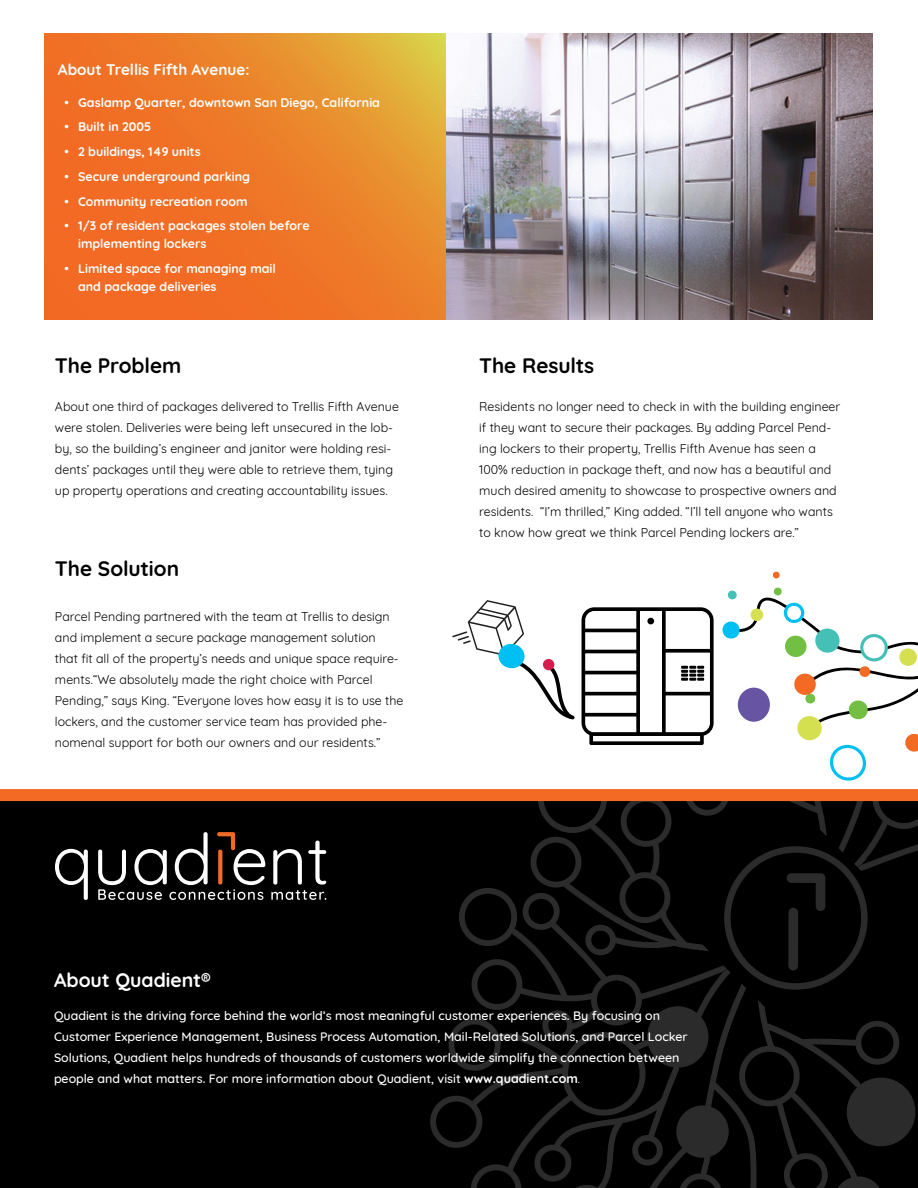
<style>
.page{position:relative;width:918px;height:1188px;background:#fff}
.page>*{position:absolute;margin:0;border:0;box-sizing:border-box;transform-origin:0 0}
.Body_Copy_-_Quicksan{font:700 20.85px "Quicksand";letter-spacing:-.005em;color:#000}
.Quotes-bold_14pt{font:700 19.5px "Quicksand";color:#fff}
.Body_Copy_-_Quicksan-2{font:700 15.3px "Quicksand";color:#fff}
.Body_Copy_-_Quicksan-3{font:12.45px/21px "Quicksand";color:#000}
.Body_Copy_-_Quicksan-4{font:500 12.45px/21px "Quicksand";color:#fff}
.t1{font:700 12.45px/18px "Quicksand";color:#fff}
.s1{font-weight:700}
.s2{font-weight:400}
</style>
<div class="page">
<div style="left:0;top:794px;width:918px;height:394px;background:#000"></div>
<div style="left:0;top:789px;width:918px;height:12px;background:#f26a24"></div>
<svg style="left:44px;top:34px;width:403px;height:286px;background:#ed7d2a"></svg>
<img style="left:447px;top:34px;width:426px;height:286px">
<svg style="left:429px;top:571px;width:489px;height:617px"></svg>
<svg style="left:55px;top:849px;width:33px;height:51px"></svg>
<svg style="left:98px;top:832px;width:167px;height:68px"></svg>
<svg style="left:271px;top:841px;width:55px;height:59px"></svg>
<p class="Body_Copy_-_Quicksan-2" style="left:58px;top:57px;width:193px">About Trellis Fifth Avenue:</p>
<p class="t1" style="left:65px;top:92px;width:317px">• Gaslamp Quarter, downtown San Diego, California</p>
<p class="t1" style="left:65px;top:117px;width:88px">• Built in 2005</p>
<p class="t1" style="left:65px;top:142px;width:138px">• 2 buildings, 149 units</p>
<p class="t1" style="left:65px;top:166px;width:187px">• Secure underground parking</p>
<p class="t1" style="left:65px;top:191px;width:184px">• Community recreation room</p>
<p class="t1" style="left:78px;top:216px;width:233px;text-indent:-14px">• 1/3 of resident packages stolen before implementing lockers</p>
<p class="t1" style="left:78px;top:259px;width:199px;text-indent:-14px">• Limited space for managing mail and package deliveries</p>
<p class="Body_Copy_-_Quicksan" style="left:55px;top:348px;width:128px">The Problem</p>
<p class="Body_Copy_-_Quicksan-3" style="left:55px;top:395px;width:346px">About one third of packages delivered to Trellis Fifth Avenue were stolen. Deliveries were being left unsecured in the lob&shy;by, so the building’s engineer and janitor were holding resi&shy;dents’ packages until they were able to retrieve them, tying up property operations and creating accountability issues.</p>
<p class="Body_Copy_-_Quicksan" style="left:55px;top:551px;width:126px">The Solution</p>
<p class="Body_Copy_-_Quicksan-3" style="left:55px;top:605px;width:350px">Parcel Pending partnered with the team at Trellis to design and implement a secure package management solution<br>that fit all of the property’s needs and unique space require&shy;ments.“We absolutely made the right choice with Parcel Pending,” says King. “Everyone loves how easy it is to use the lockers, and the customer service team has provided phe&shy;nomenal support for both our owners and our residents.”</p>
<p class="Body_Copy_-_Quicksan" style="left:479px;top:348px;width:117px">The Results</p>
<p class="Body_Copy_-_Quicksan-3" style="left:479px;top:395px;width:363px">Residents no longer need to check in with the building engineer if they want to secure their packages. By adding Parcel Pend&shy;ing lockers to their property, Trellis Fifth Avenue has seen a 100% reduction in package theft, and now has a beautiful and much desired amenity to showcase to prospective owners and residents. “I’m thrilled,” King added. “I’ll tell anyone who wants to know how great we think Parcel Pending lockers are.”</p>
<p class="Quotes-bold_14pt" style="left:54px;top:964px;width:158px">About Quadient®</p>
<p class="Body_Copy_-_Quicksan-4" style="left:54px;top:1004px;width:635px">Quadient is the driving force behind the world’s most meaningful customer experiences. By focusing on Customer Experience Management, Business Process Automation, Mail-Related Solutions, and Parcel Locker Solutions, Quadient helps hundreds of thousands of customers worldwide simplify the connection between people and what matters. For more information about Quadient, visit <span class="s1">www.quadient.com</span><span class="s2">.</span></p>
</div>
